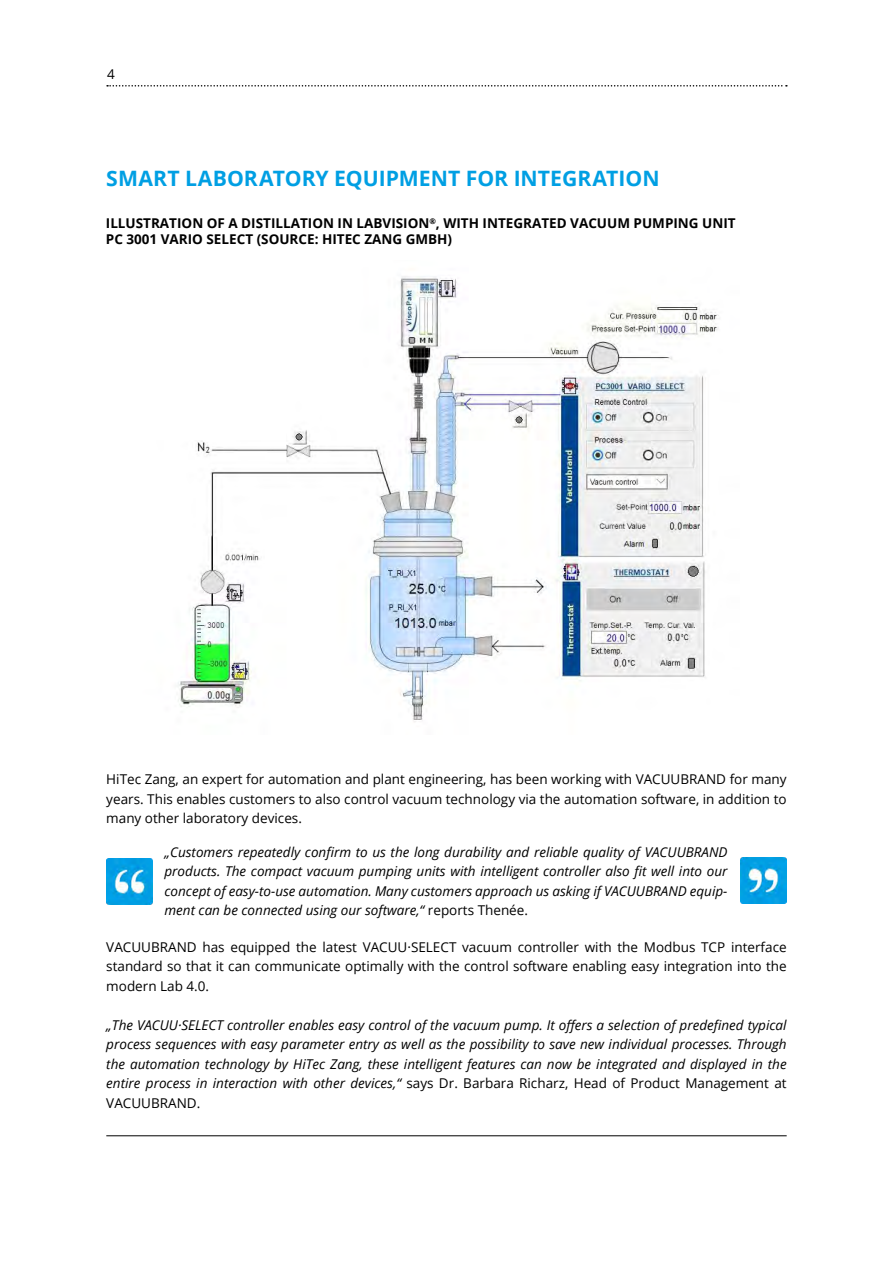
<style>
.page{position:relative;width:893px;height:1263px;background:#fff}
.page>*{position:absolute;margin:0;border:0;box-sizing:border-box;transform-origin:0 0}
.t1{font:700 21.15px "Open Sans";color:#009fe3}
.t2{font:italic 13.5px/19.5px "Open Sans";color:#000;text-align:justify}
.t3{font:13.5px/19.5px "Open Sans";color:#000;text-align:justify}
.t4{font:700 13.5px/16.2px "Open Sans";color:#000}
.s1{font-style:normal}
</style>
<div class="page">
<svg style="left:107px;top:85px;width:680px;height:2px"></svg>
<hr style="left:106px;top:1135px;width:681px;height:1px;background:#000">
<img style="left:178px;top:276px;width:541px;height:446px">
<img style="left:106px;top:858px;width:46px;height:46px">
<img style="left:741px;top:858px;width:46px;height:45px">
<p class="t3" style="left:107px;top:64px;width:9px">4</p>
<h1 class="t1" style="left:106px;top:164px;width:555px">SMART LABORATORY EQUIPMENT FOR INTEGRATION</h1>
<p class="t4" style="left:106px;top:215px;width:631px">ILLUSTRATION OF A DISTILLATION IN LABVISION<sup>®</sup>, WITH INTEGRATED VACUUM PUMPING UNIT<br>PC 3001 VARIO SELECT (SOURCE: HITEC ZANG GMBH)</p>
<p class="t3" style="left:106px;top:769px;width:682px">HiTec Zang, an expert for automation and plant engineering, has been working with VACUUBRAND for many years. This enables customers to also control vacuum technology via the automation software, in addition to many other laboratory devices.</p>
<p class="t2" style="left:164px;top:841px;width:564px">„Customers repeatedly confirm to us the long durability and reliable quality of VACUUBRAND products. The compact vacuum pumping units with intelligent controller also fit well into our concept of easy-to-use automation. Many customers approach us asking if VACUUBRAND equip&shy;ment can be connected using our software,“ <span class="s1">reports Thenée.</span></p>
<p class="t3" style="left:106px;top:937px;width:682px">VACUUBRAND has equipped the latest VACUU·SELECT vacuum controller with the Modbus TCP interface standard so that it can communicate optimally with the control software enabling easy integration into the modern Lab 4.0.</p>
<p class="t2" style="left:106px;top:1015px;width:682px">„The VACUU·SELECT controller enables easy control of the vacuum pump. It offers a selection of predefined typical process sequences with easy parameter entry as well as the possibility to save new individual processes. Through the automation technology by HiTec Zang, these intelligent features can now be integrated and displayed in the entire process in interaction with other devices,“ <span class="s1">says Dr. Barbara Richarz, Head of Product Management at VACUUBRAND.</span></p>
</div>
